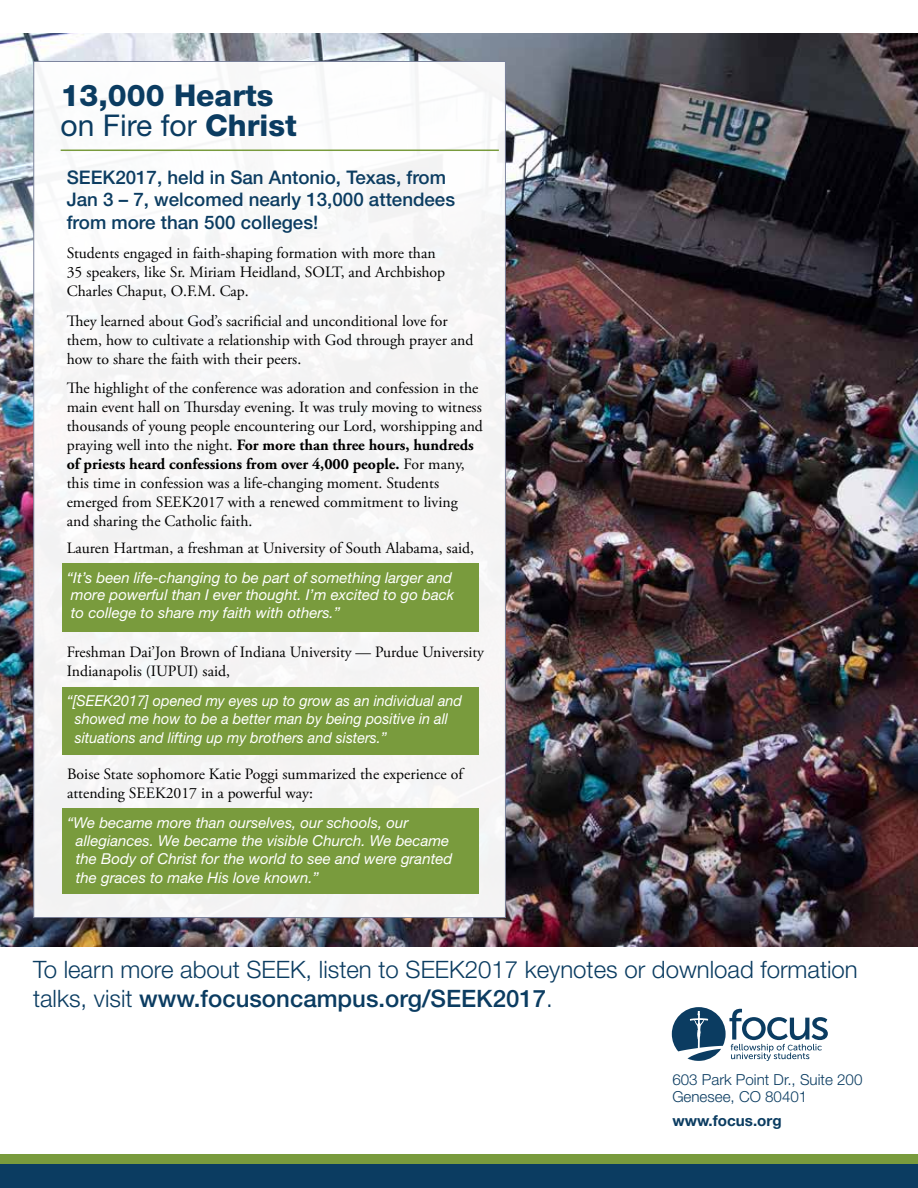
<style>
.page{position:relative;width:918px;height:1188px;background:#fff}
.page>*{position:absolute;margin:0;border:0;box-sizing:border-box;transform-origin:0 0}
.t1{font:800 30px/30px "Helvetica Neue";color:#0b3c61}
.t2{font:300 24px/28.8px "Helvetica Neue";color:#0b3c61}
.t3{font:500 18.75px/22.5px "Helvetica Neue";color:#0b3c61}
.t4{font:15.75px/18.9px "Adobe Garamond Pro";color:#000}
.t5{font:300 15.15px/16.5px "Helvetica Neue";color:#0b3c61}
.t6{font:700 15.15px "Helvetica Neue";color:#0b3c61}
.t7{font:italic 15px/18.3px "Helvetica Neue";color:#fff}
.t8{font:italic 15px/18.5px "Helvetica Neue";color:#fff;scale:.96 1}
.s1{font-weight:400}
.s2{font-weight:700}
.s3{font-weight:500}
</style>
<div class="page">
<img style="left:0;top:34px;width:918px;height:912px">
<div style="left:33px;top:61px;width:473px;height:857px;background:#f6f6f6;border:1px solid #79819b"></div>
<hr style="left:61px;top:150px;width:438px;height:1px;background:#799b3d">
<div style="left:0;top:1154px;width:918px;height:34px;background:#799b3d"></div>
<div style="left:0;top:1165px;width:918px;height:23px;background:#0b3c61"></div>
<svg style="left:672px;top:1007px;width:156px;height:54px"></svg>
<div style="left:62px;top:563px;width:416px;height:69px;background:#799b3d"></div>
<div style="left:62px;top:687px;width:416px;height:68px;background:#799b3d"></div>
<div style="left:62px;top:808px;width:416px;height:85px;background:#799b3d"></div>
<h1 class="t1" style="left:61px;top:80px;width:238px">13,000 Hearts <span class="s1">on Fire for</span> Christ</h1>
<p class="t3" style="left:67px;top:166px;width:390px">SEEK2017, held in San Antonio, Texas, from<br>Jan 3 – 7, welcomed nearly 13,000 attendees from more than 500 colleges!</p>
<p class="t4" style="left:67px;top:245px;width:380px">Students engaged in faith-shaping formation with more than<br>35 speakers, like Sr. Miriam Heidland, SOLT, and Archbishop<br>Charles Chaput, O.F.M. Cap.</p>
<p class="t4" style="left:67px;top:312px;width:408px">They learned about God’s sacrificial and unconditional love for them, how to cultivate a relationship with God through prayer and how to share the faith with their peers.</p>
<p class="t4" style="left:67px;top:380px;width:418px">The highlight of the conference was adoration and confession in the main event hall on Thursday evening. It was truly moving to witness thousands of young people encountering our Lord, worshipping and praying well into the night. <span class="s2">For more than three hours, hundreds of priests heard confessions from over 4,000 people.</span> For many, this time in confession was a life-changing moment. Students emerged from SEEK2017 with a renewed commitment to living and sharing the Catholic faith.</p>
<p class="t4" style="left:67px;top:539px;width:409px">Lauren Hartman, a freshman at University of South Alabama, said,</p>
<p class="t7" style="left:67px;top:569px;width:389px;line-height:16.5px">“It’s been life-changing to be part of something larger and more powerful than I ever thought. I’m excited to go back</p>
<p class="t7" style="left:71px;top:603px;width:271px">to college to share my faith with others.”</p>
<p class="t4" style="left:67px;top:643px;width:419px">Freshman Dai’Jon Brown of Indiana University — Purdue University<br>Indianapolis (IUPUI) said,</p>
<p class="t8" style="left:75px;top:691px;width:405px;text-indent:-8px">“[SEEK2017] opened my eyes up to grow as an individual and showed me how to be a better man by being positive in all situations and lifting up my brothers and sisters.”</p>
<p class="t4" style="left:67px;top:765px;width:397px">Boise State sophomore Katie Poggi summarized the experience of attending SEEK2017 in a powerful way:</p>
<p class="t7" style="left:76px;top:813px;width:378px;text-indent:-9px">“We became more than ourselves, our schools, our allegiances. We became the visible Church. We became the Body of Christ for the world to see and were granted the graces to make His love known.”</p>
<h2 class="t2" style="left:33px;top:955px;width:826px">To learn more about SEEK, listen to SEEK2017 keynotes or download formation talks, visit <span class="s3">www.focusoncampus.org/SEEK2017</span>.</h2>
<p class="t5" style="left:672px;top:1071px;width:192px">603 Park Point Dr., Suite 200<br>Genesee, CO 80401</p>
<p class="t6" style="left:672px;top:1112px;width:111px">www.focus.org</p>
</div>
